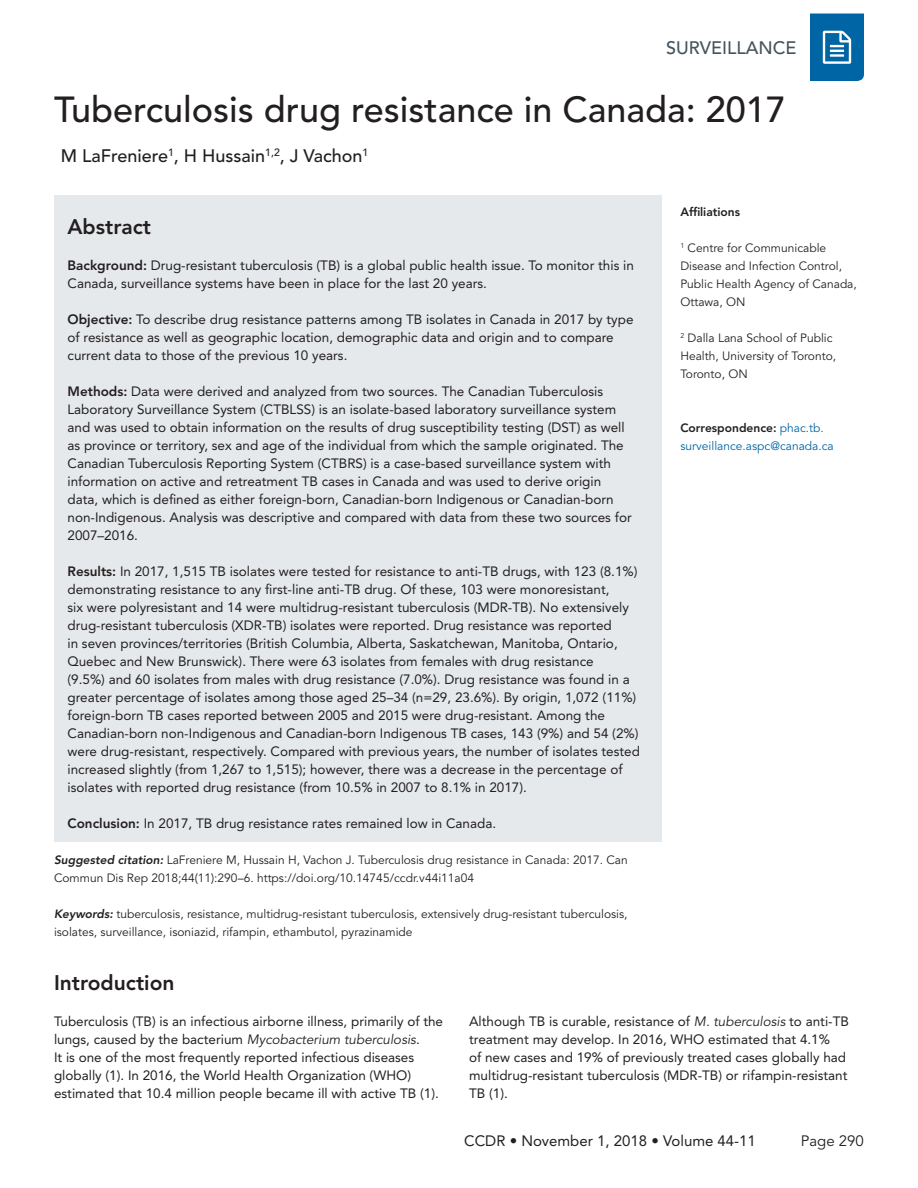
<style>
.page{position:relative;width:918px;height:1188px;background:#fff}
.page>*{position:absolute;margin:0;border:0;box-sizing:border-box;transform-origin:0 0}
.A_-_H2{font:500 36px "Avenir LT Std";color:#231f20}
.A_-_H3_References_Sp{font:800 21px "Avenir LT Std";color:#231f20}
.A_-_H3{font:800 21px "Avenir LT Std";color:#231f20}
.A_-_Names{font:500 18px "Avenir LT Std";color:#231f20}
.t1{font:500 18px "Avenir LT Std";color:#45555f}
.t2{font:15px "Avenir LT Std";color:#231f20}
.t3{font:15px "Avenir LT Std";color:#231f20}
.A_-_Body{font:13.5px/18px "Avenir LT Std";color:#231f20}
.A_-_Suggested_Citati{font:12px/18px "Avenir LT Std";color:#231f20}
.A_-_Sidebar{font:12px/18px "Avenir LT Std";color:#231f20}
.A_-_Sidebar_Corresp{font:12px/18px "Avenir LT Std";color:#0065a4}
.A_-_Sidebar-2{font:800 12px "Avenir LT Std";color:#231f20}
.s1{font-weight:800}
.s2{font-weight:800;font-style:italic}
.s3{font-weight:800;color:#231f20}
.s4{font-style:italic}
</style>
<div class="page">
<svg style="left:810px;top:14px;width:54px;height:67px;background:#1c76ae"></svg>
<div style="left:54px;top:195px;width:608px;height:647px;background:#e6e9eb"></div>
<h3 class="t1" style="left:666px;top:37px;width:132px">SURVEILLANCE</h3>
<p class="A_-_H2" style="left:54px;top:88px;width:733px">Tuberculosis drug resistance in Canada: 2017</p>
<p class="A_-_Names" style="left:61px;top:145px;width:309px">M LaFreniere<sup>1</sup>, H Hussain<sup>1,2</sup>, J Vachon<sup>1</sup></p>
<p class="A_-_H3" style="left:68px;top:214px;width:85px">Abstract</p>
<p class="A_-_Body" style="left:68px;top:256px;width:568px"><span class="s1">Background:</span> Drug-resistant tuberculosis (TB) is a global public health issue. To monitor this in<br>Canada, surveillance systems have been in place for the last 20 years.</p>
<p class="A_-_Body" style="left:68px;top:310px;width:568px"><span class="s1">Objective:</span> To describe drug resistance patterns among TB isolates in Canada in 2017 by type of resistance as well as geographic location, demographic data and origin and to compare current data to those of the previous 10 years.</p>
<p class="A_-_Body" style="left:68px;top:382px;width:566px"><span class="s1">Methods:</span> Data were derived and analyzed from two sources. The Canadian Tuberculosis Laboratory Surveillance System (CTBLSS) is an isolate-based laboratory surveillance system and was used to obtain information on the results of drug susceptibility testing (DST) as well as province or territory, sex and age of the individual from which the sample originated. The Canadian Tuberculosis Reporting System (CTBRS) is a case-based surveillance system with information on active and retreatment TB cases in Canada and was used to derive origin data, which is defined as either foreign-born, Canadian-born Indigenous or Canadian-born non-Indigenous. Analysis was descriptive and compared with data from these two sources for 2007–2016.</p>
<p class="A_-_Body" style="left:68px;top:562px;width:574px"><span class="s1">Results:</span> In 2017, 1,515 TB isolates were tested for resistance to anti-TB drugs, with 123 (8.1%) demonstrating resistance to any first-line anti-TB drug. Of these, 103 were monoresistant,<br>six were polyresistant and 14 were multidrug-resistant tuberculosis (MDR-TB). No extensively drug-resistant tuberculosis (XDR-TB) isolates were reported. Drug resistance was reported<br>in seven provinces/territories (British Columbia, Alberta, Saskatchewan, Manitoba, Ontario, Quebec and New Brunswick). There were 63 isolates from females with drug resistance<br>(9.5%) and 60 isolates from males with drug resistance (7.0%). Drug resistance was found in a greater percentage of isolates among those aged 25–34 (n=29, 23.6%). By origin, 1,072 (11%) foreign-born TB cases reported between 2005 and 2015 were drug-resistant. Among the Canadian-born non-Indigenous and Canadian-born Indigenous TB cases, 143 (9%) and 54 (2%) were drug-resistant, respectively. Compared with previous years, the number of isolates tested increased slightly (from 1,267 to 1,515); however, there was a decrease in the percentage of isolates with reported drug resistance (from 10.5% in 2007 to 8.1% in 2017).</p>
<p class="A_-_Body" style="left:68px;top:814px;width:430px"><span class="s1">Conclusion:</span> In 2017, TB drug resistance rates remained low in Canada.</p>
<p class="A_-_Suggested_Citati" style="left:54px;top:851px;width:575px"><span class="s2">Suggested citation:</span> LaFreniere M, Hussain H, Vachon J. Tuberculosis drug resistance in Canada: 2017. Can<br>Commun Dis Rep 2018;44(11):290–6. https://doi.org/10.14745/ccdr.v44i11a04</p>
<p class="A_-_Suggested_Citati" style="left:54px;top:905px;width:575px"><span class="s2">Keywords:</span> tuberculosis, resistance, multidrug-resistant tuberculosis, extensively drug-resistant tuberculosis, isolates, surveillance, isoniazid, rifampin, ethambutol, pyrazinamide</p>
<p class="A_-_Sidebar-2" style="left:680px;top:205px;width:61px">Affiliations</p>
<p class="A_-_Sidebar" style="left:680px;top:239px;width:178px"><sup>1</sup> Centre for Communicable<br>Disease and Infection Control,<br>Public Health Agency of Canada,<br>Ottawa, ON</p>
<p class="A_-_Sidebar" style="left:680px;top:329px;width:157px"><sup>2</sup> Dalla Lana School of Public<br>Health, University of Toronto,<br>Toronto, ON</p>
<p class="A_-_Sidebar_Corresp" style="left:680px;top:419px;width:155px"><span class="s3">Correspondence:</span> phac.tb. surveillance.aspc@canada.ca</p>
<p class="A_-_H3_References_Sp" style="left:54px;top:970px;width:122px">Introduction</p>
<p class="A_-_Body" style="left:54px;top:1012px;width:391px">Tuberculosis (TB) is an infectious airborne illness, primarily of the lungs, caused by the bacterium <span class="s4">Mycobacterium tuberculosis</span>.<br>It is one of the most frequently reported infectious diseases globally (1). In 2016, the World Health Organization (WHO) estimated that 10.4 million people became ill with active TB (1).</p>
<p class="A_-_Body" style="left:469px;top:1012px;width:381px">Although TB is curable, resistance of <span class="s4">M. tuberculosis</span> to anti-TB treatment may develop. In 2016, WHO estimated that 4.1%<br>of new cases and 19% of previously treated cases globally had multidrug-resistant tuberculosis (MDR-TB) or rifampin-resistant TB (1).</p>
<p class="t2" style="left:464px;top:1133px;width:293px">CCDR • November 1, 2018 • Volume 44-11</p>
<p class="t3" style="left:801px;top:1133px;width:65px">Page 290</p>
</div>
